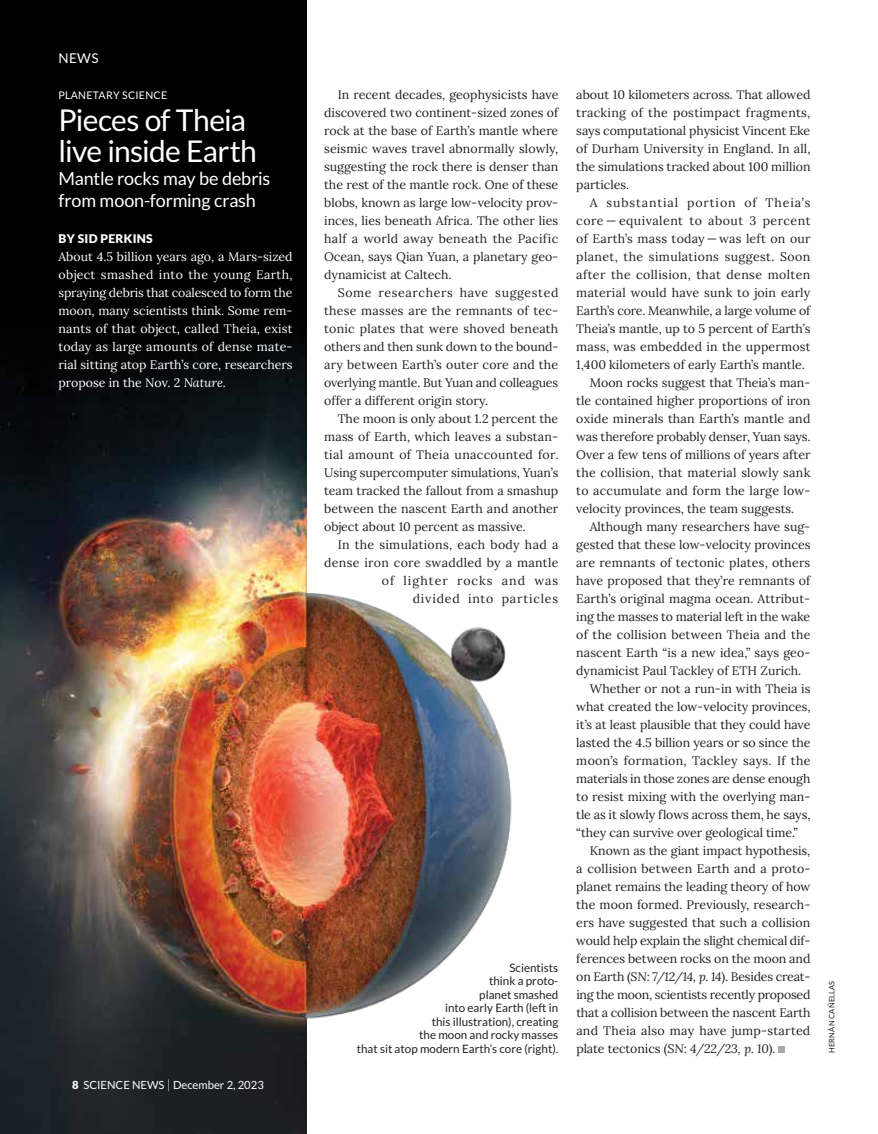
<style>
.page{position:relative;width:878px;height:1134px;background:#fff}
.page>*{position:absolute;margin:0;border:0;box-sizing:border-box;transform-origin:0 0}
.t1{font:30px/31.5px "Lato";letter-spacing:-.025em;color:#fff}
.t2{font:18px/22.5px "Lato";letter-spacing:-.01em;color:#fff}
.t3{font:13.5px "Lato";color:#fff}
.t4{font:12.3px/18px "Lora";color:#231f20;text-align:justify}
.t5{font:12.3px/18px "Lora";color:#fff;text-align:justify}
.t6{font:12.3px "Lora";letter-spacing:.02em;color:#231f20}
.t7{font:12.3px/18px "Lora";letter-spacing:.025em;color:#231f20;text-align:right}
.t8{font:12.3px "Lora";letter-spacing:-.02em;color:#231f20}
.t9{font:12.3px "Lora";letter-spacing:.03em;color:#231f20}
.t10{font:12.3px "Lora";letter-spacing:.04em;color:#231f20}
.t11{font:12.3px "Lora";letter-spacing:.075em;color:#231f20}
.t12{font:900 12px "Lato";letter-spacing:.025em;color:#fff}
.t13{font:11.7px/13.5px "Lato";color:#231f20;text-align:right}
.t14{font:11.25px "Lato";color:#fff}
.t15{font:10.5px "Lato";letter-spacing:.025em;color:#fff}
.t16{font:7.5px "Lato";letter-spacing:.025em;color:#231f20}
.s1{font-style:italic}
.s2{font-weight:900}
.s3{font-weight:300;font-size:12.75px}
</style>
<div class="page">
<img style="left:0;top:0;width:306px;height:1134px">
<div style="left:778px;top:1046px;width:7px;height:7px;background:#a7a9ac"></div>
<img style="left:292px;top:513px;width:220px;height:621px">
<p class="t3" style="left:58px;top:51px;width:41px">NEWS</p>
<p class="t15" style="left:58px;top:89px;width:110px">PLANETARY SCIENCE</p>
<h1 class="t1" style="left:58px;top:104px;width:200px">Pieces of Theia live inside Earth</h1>
<h2 class="t2" style="left:58px;top:167px;width:213px">Mantle rocks may be debris from moon-forming crash</h2>
<p class="t12" style="left:58px;top:232px;width:96px">BY SID PERKINS</p>
<p class="t5" style="left:58px;top:247px;width:236px">About 4.5 billion years ago, a Mars-sized object smashed into the young Earth, spraying debris that coalesced to form the moon, many scientists think. Some rem&shy;nants of that object, called Theia, exist today as large amounts of dense mate&shy;rial sitting atop Earth’s core, researchers propose in the Nov. 2 <span class="s1">Nature</span>.</p>
<p class="t14" style="left:72px;top:1079px;width:193px"><span class="s2">8</span> SCIENCE NEWS <span class="s3">|</span> December 2, 2023</p>
<p class="t4" style="left:324px;top:85px;width:236px;text-indent:14px">In recent decades, geophysicists have discovered two continent-sized zones of rock at the base of Earth’s mantle where seismic waves travel abnormally slowly, suggesting the rock there is denser than the rest of the mantle rock. One of these blobs, known as large low-velocity prov&shy;inces, lies beneath Africa. The other lies half a world away beneath the Pacific Ocean, says Qian Yuan, a planetary geo&shy;dynamicist at Caltech.</p>
<p class="t4" style="left:324px;top:283px;width:236px;text-indent:14px">Some researchers have suggested these masses are the remnants of tec&shy;tonic plates that were shoved beneath others and then sunk down to the bound&shy;ary between Earth’s outer core and the overlying mantle. But Yuan and colleagues offer a different origin story.</p>
<p class="t4" style="left:324px;top:409px;width:236px;text-indent:14px">The moon is only about 1.2 percent the mass of Earth, which leaves a substan&shy;tial amount of Theia unaccounted for.<br>Using supercomputer simulations, Yuan’s team tracked the fallout from a smashup between the nascent Earth and another object about 10 percent as massive.</p>
<p class="t7" style="left:324px;top:535px;width:236px">In the simulations, each body had a dense iron core swaddled by a mantle of lighter rocks and was<br>divided into particles</p>
<p class="t13" style="left:357px;top:961px;width:203px">Scientists<br>think a proto-<br>planet smashed<br>into early Earth (left in<br>this illustration), creating<br>the moon and rocky masses<br>that sit atop modern Earth’s core (right).</p>
<p class="t4" style="left:576px;top:85px;width:236px">about 10 kilometers across. That allowed tracking of the postimpact fragments, says computational physicist Vincent Eke of Durham University in England. In all, the simulations tracked about 100 million particles.</p>
<p class="t11" style="left:590px;top:193px;width:222px">A substantial portion of Theia’s</p>
<p class="t10" style="left:576px;top:211px;width:236px">core — equivalent to about 3 percent</p>
<p class="t6" style="left:576px;top:229px;width:236px">of Earth’s mass today — was left on our</p>
<p class="t9" style="left:576px;top:247px;width:235px">planet, the simulations suggest. Soon</p>
<p class="t9" style="left:576px;top:265px;width:235px">after the collision, that dense molten</p>
<p class="t6" style="left:576px;top:283px;width:235px">material would have sunk to join early</p>
<p class="t4" style="left:576px;top:301px;width:235px">Earth’s core. Meanwhile, a large volume of</p>
<p class="t4" style="left:576px;top:319px;width:236px">Theia’s mantle, up to 5 percent of Earth’s</p>
<p class="t4" style="left:576px;top:337px;width:236px">mass, was embedded in the uppermost</p>
<p class="t4" style="left:576px;top:355px;width:230px">1,400 kilometers of early Earth’s mantle.</p>
<p class="t4" style="left:590px;top:373px;width:222px">Moon rocks suggest that Theia’s man-</p>
<p class="t4" style="left:576px;top:391px;width:235px">tle contained higher proportions of iron</p>
<p class="t4" style="left:576px;top:409px;width:235px">oxide minerals than Earth’s mantle and</p>
<p class="t4" style="left:576px;top:427px;width:236px">was therefore probably denser, Yuan says.</p>
<p class="t4" style="left:576px;top:445px;width:235px">Over a few tens of millions of years after</p>
<p class="t6" style="left:576px;top:463px;width:235px">the collision, that material slowly sank</p>
<p class="t6" style="left:576px;top:481px;width:236px">to accumulate and form the large low-</p>
<p class="t4" style="left:576px;top:499px;width:219px">velocity provinces, the team suggests.</p>
<p class="t4" style="left:590px;top:517px;width:222px">Although many researchers have sug-</p>
<p class="t4" style="left:576px;top:535px;width:236px">gested that these low-velocity provinces</p>
<p class="t4" style="left:576px;top:553px;width:235px">are remnants of tectonic plates, others</p>
<p class="t4" style="left:576px;top:571px;width:235px">have proposed that they’re remnants of</p>
<p class="t4" style="left:576px;top:589px;width:235px">Earth’s original magma ocean. Attribut-</p>
<p class="t4" style="left:576px;top:607px;width:235px">ing the masses to material left in the wake</p>
<p class="t6" style="left:576px;top:625px;width:235px">of the collision between Theia and the</p>
<p class="t4" style="left:576px;top:643px;width:235px">nascent Earth “is a new idea,” says geo-</p>
<p class="t4" style="left:576px;top:661px;width:226px">dynamicist Paul Tackley of ETH Zurich.</p>
<p class="t4" style="left:590px;top:679px;width:222px">Whether or not a run-in with Theia is</p>
<p class="t4" style="left:576px;top:697px;width:236px">what created the low-velocity provinces,</p>
<p class="t4" style="left:576px;top:715px;width:236px">it’s at least plausible that they could have</p>
<p class="t4" style="left:576px;top:733px;width:236px">lasted the 4.5 billion years or so since the</p>
<p class="t7" style="left:576px;top:751px;width:236px">moon’s formation, Tackley says. If the</p>
<p class="t8" style="left:576px;top:770px;width:235px">materials in those zones are dense enough</p>
<p class="t4" style="left:576px;top:787px;width:235px">to resist mixing with the overlying man-</p>
<p class="t4" style="left:576px;top:805px;width:236px">tle as it slowly flows across them, he says,</p>
<p class="t4" style="left:576px;top:823px;width:223px">“they can survive over geological time.”</p>
<p class="t4" style="left:590px;top:841px;width:222px">Known as the giant impact hypothesis,</p>
<p class="t4" style="left:576px;top:859px;width:236px">a collision between Earth and a proto-</p>
<p class="t4" style="left:576px;top:877px;width:236px">planet remains the leading theory of how</p>
<p class="t4" style="left:576px;top:895px;width:236px">the moon formed. Previously, research-</p>
<p class="t4" style="left:576px;top:913px;width:235px">ers have suggested that such a collision</p>
<p class="t4" style="left:576px;top:931px;width:235px">would help explain the slight chemical dif-</p>
<p class="t4" style="left:576px;top:949px;width:236px">ferences between rocks on the moon and</p>
<p class="t4" style="left:576px;top:967px;width:236px">on Earth (<span class="s1">SN: 7/12/14, p. 14</span>). Besides creat-</p>
<p class="t8" style="left:576px;top:986px;width:235px">ing the moon, scientists recently proposed</p>
<p class="t4" style="left:576px;top:1003px;width:236px">that a collision between the nascent Earth</p>
<p class="t6" style="left:576px;top:1022px;width:235px">and Theia also may have jump-started</p>
<p class="t4" style="left:576px;top:1039px;width:201px">plate tectonics (<span class="s1">SN: 4/22/23, p. 10</span>).</p>
<p class="t16" style="left:827px;top:1053px;width:74px;rotate:-90deg">HERNÁN CAÑELLAS</p>
</div>
